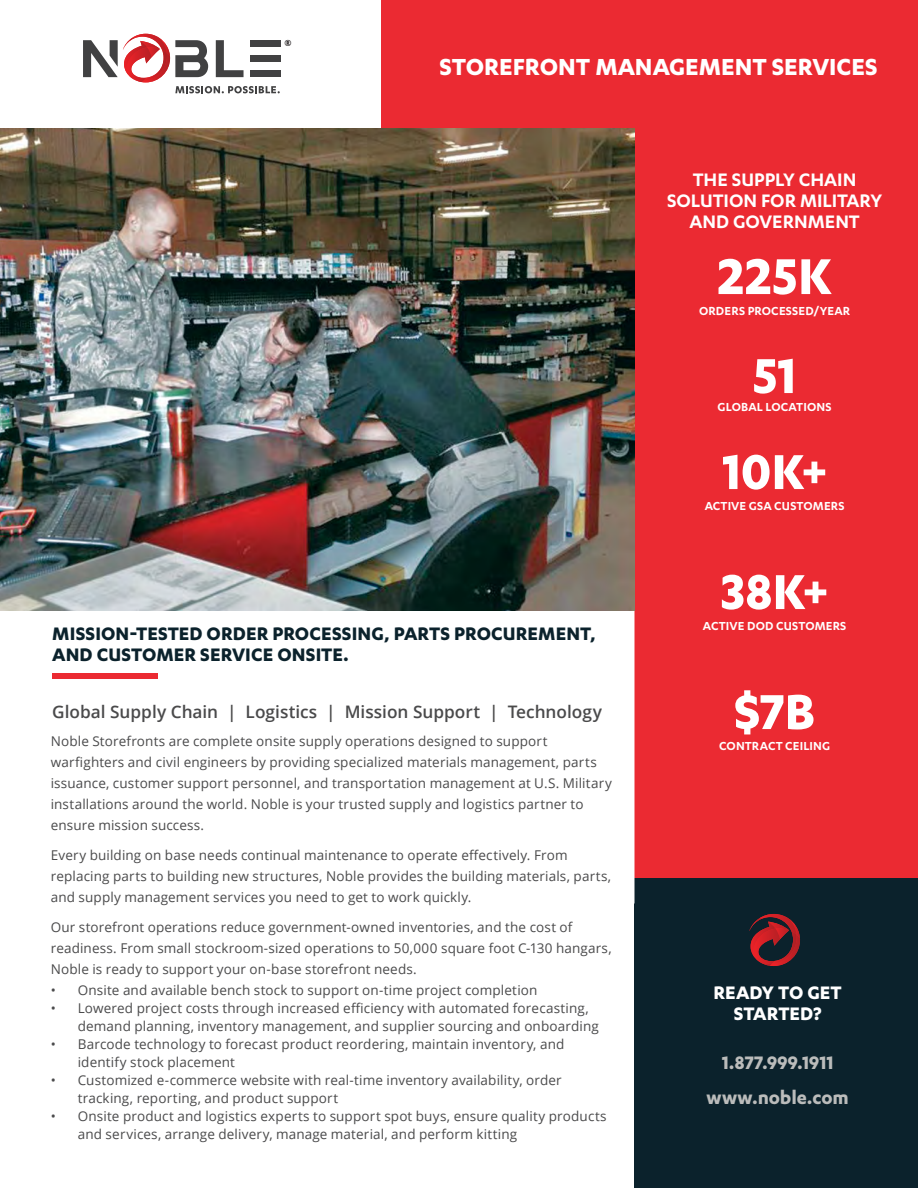
<style>
.page{position:relative;width:918px;height:1188px;background:#fff}
.page>*{position:absolute;margin:0;border:0;box-sizing:border-box;transform-origin:0 0}
.t1{font:700 58.5px "Karbon";color:#fff}
.t2{font:700 57px "Karbon";letter-spacing:.005em;color:#fff}
.t3{font:700 27px "Karbon";color:#fff}
.t4{font:700 21px/21px "Karbon";letter-spacing:.005em;color:#0b222c}
.t5{font:600 21px/21px "Karbon";color:#fff;text-align:center}
.t6{font:700 21px/34.5px "Karbon";letter-spacing:.005em;color:#bbbcbb;text-align:center}
.t7{font:700 21px/21px "Karbon";color:#fff;text-align:center}
.t8{font:600 17.25px "Open Sans";color:#4a4a4b}
.t9{font:13.5px/21px "Open Sans";letter-spacing:.01em;color:#4a4a4b}
.t10{font:600 13.5px "Karbon";letter-spacing:.01em;color:#fff}
.t11{font:700 8.55px "Open Sans";color:#231f20}
</style>
<div class="page">
<div style="left:381px;top:0;width:537px;height:878px;background:#eb2a32"></div>
<div style="left:634px;top:878px;width:284px;height:310px;background:#0b222c"></div>
<svg style="left:83px;top:34px;width:197px;height:59px"></svg>
<svg style="left:0;top:610px;width:634px;height:268px"></svg>
<div style="left:52px;top:673px;width:106px;height:6px;background:#eb2a32"></div>
<img style="left:0;top:129px;width:634px;height:481px">
<svg style="left:749px;top:914px;width:51px;height:52px"></svg>
<p class="t11" style="left:285px;top:37px;width:9px">®</p>
<h3 class="t3" style="left:440px;top:52px;width:440px">STOREFRONT MANAGEMENT SERVICES</h3>
<h3 class="t5" style="left:667px;top:168px;width:217px">THE SUPPLY CHAIN<br>SOLUTION FOR MILITARY<br>AND GOVERNMENT</h3>
<h1 class="t1" style="left:718px;top:243px;width:116px">225K</h1>
<p class="t10" style="left:699px;top:303px;width:153px">ORDERS PROCESSED/YEAR</p>
<h2 class="t2" style="left:753px;top:343px;width:44px">51</h2>
<p class="t10" style="left:718px;top:399px;width:116px">GLOBAL LOCATIONS</p>
<h2 class="t2" style="left:722px;top:439px;width:107px">10K+</h2>
<p class="t10" style="left:705px;top:498px;width:141px">ACTIVE GSA CUSTOMERS</p>
<h3 class="t4" style="left:52px;top:623px;width:545px">MISSION-TESTED ORDER PROCESSING, PARTS PROCUREMENT,<br>AND CUSTOMER SERVICE ONSITE.</h3>
<p class="t8" style="left:52px;top:700px;width:551px">Global Supply Chain | Logistics | Mission Support | Technology</p>
<p class="t9" style="left:51px;top:730px;width:563px">Noble Storefronts are complete onsite supply operations designed to support warfighters and civil engineers by providing specialized materials management, parts issuance, customer support personnel, and transportation management at U.S. Military installations around the world. Noble is your trusted supply and logistics partner to ensure mission success.</p>
<p class="t9" style="left:51px;top:844px;width:562px">Every building on base needs continual maintenance to operate effectively. From replacing parts to building new structures, Noble provides the building materials, parts, and supply management services you need to get to work quickly.</p>
<p class="t9" style="left:51px;top:916px;width:562px">Our storefront operations reduce government-owned inventories, and the cost of readiness. From small stockroom-sized operations to 50,000 square foot C-130 hangars,<br>Noble is ready to support your on-base storefront needs.</p>
<p class="t9" style="left:51px;top:979px;width:488px">• Onsite and available bench stock to support on-time project completion</p>
<p class="t9" style="left:78px;top:998px;width:523px;line-height:18px;text-indent:-27px">• Lowered project costs through increased efficiency with automated forecasting, demand planning, inventory management, and supplier sourcing and onboarding</p>
<p class="t9" style="left:78px;top:1034px;width:488px;line-height:18px;text-indent:-27px">• Barcode technology to forecast product reordering, maintain inventory, and identify stock placement</p>
<p class="t9" style="left:78px;top:1070px;width:486px;line-height:18px;text-indent:-27px">• Customized e-commerce website with real-time inventory availability, order tracking, reporting, and product support</p>
<p class="t9" style="left:78px;top:1106px;width:530px;line-height:18px;text-indent:-27px">• Onsite product and logistics experts to support spot buys, ensure quality products and services, arrange delivery, manage material, and perform kitting</p>
<h2 class="t2" style="left:721px;top:559px;width:109px">38K+</h2>
<p class="t10" style="left:703px;top:618px;width:145px">ACTIVE DOD CUSTOMERS</p>
<h2 class="t2" style="left:734px;top:679px;width:82px">$7B</h2>
<p class="t10" style="left:719px;top:738px;width:113px">CONTRACT CEILING</p>
<h3 class="t7" style="left:714px;top:981px;width:130px">READY TO GET<br>STARTED?</h3>
<h3 class="t6" style="left:706px;top:1045px;width:144px">1.877.999.1911 www.noble.com</h3>
</div>
